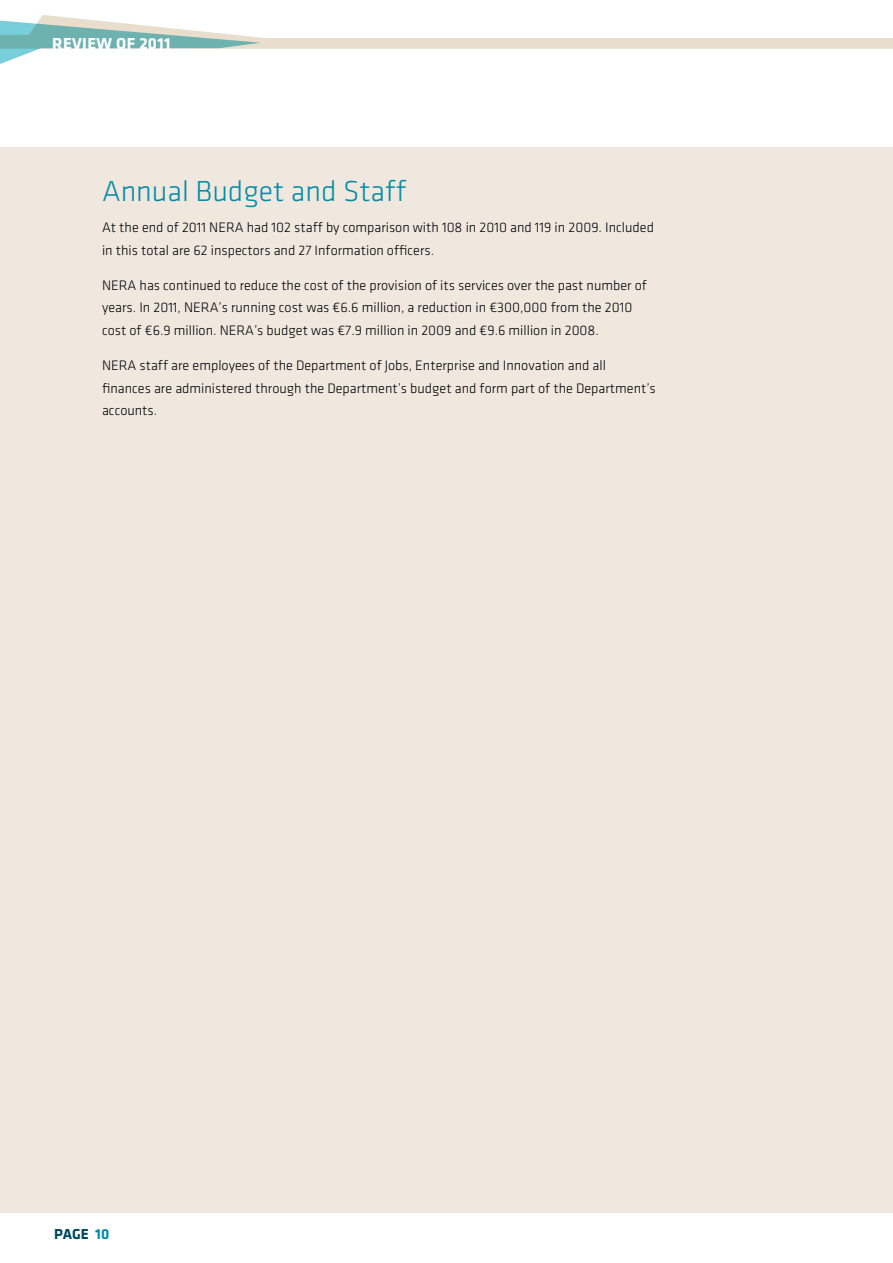
<style>
.page{position:relative;width:893px;height:1263px;background:#fff}
.page>*{position:absolute;margin:0;border:0;box-sizing:border-box;transform-origin:0 0}
.t1{font:300 30px "Klavika";color:#008da8}
.t2{font:700 16.5px "Klavika";letter-spacing:.02em;color:#fff}
.t3{font:700 15px "Klavika";color:#004963}
.t4{font:300 14.25px/22.5px "Klavika";color:#000}
.s1{color:#008da8}
</style>
<div class="page">
<div style="left:0;top:147px;width:893px;height:1065px;background:#f0e7de"></div>
<svg style="left:0;top:15px;width:893px;height:49px"></svg>
<p class="t2" style="left:52px;top:34px;width:120px">REVIEW OF 2011</p>
<h1 class="t1" style="left:102px;top:176px;width:306px">Annual Budget and Staff</h1>
<p class="t4" style="left:102px;top:216px;width:553px">At the end of 2011 NERA had 102 staff by comparison with 108 in 2010 and 119 in 2009. Included in this total are 62 inspectors and 27 Information officers.</p>
<p class="t4" style="left:102px;top:274px;width:546px">NERA has continued to reduce the cost of the provision of its services over the past number of years. In 2011, NERA’s running cost was €6.6 million, a reduction in €300,000 from the 2010 cost of €6.9 million. NERA’s budget was €7.9 million in 2009 and €9.6 million in 2008.</p>
<p class="t4" style="left:102px;top:354px;width:555px">NERA staff are employees of the Department of Jobs, Enterprise and Innovation and all finances are administered through the Department’s budget and form part of the Department’s accounts.</p>
<p class="t3" style="left:54px;top:1226px;width:57px">PAGE <span class="s1">10</span></p>
</div>
